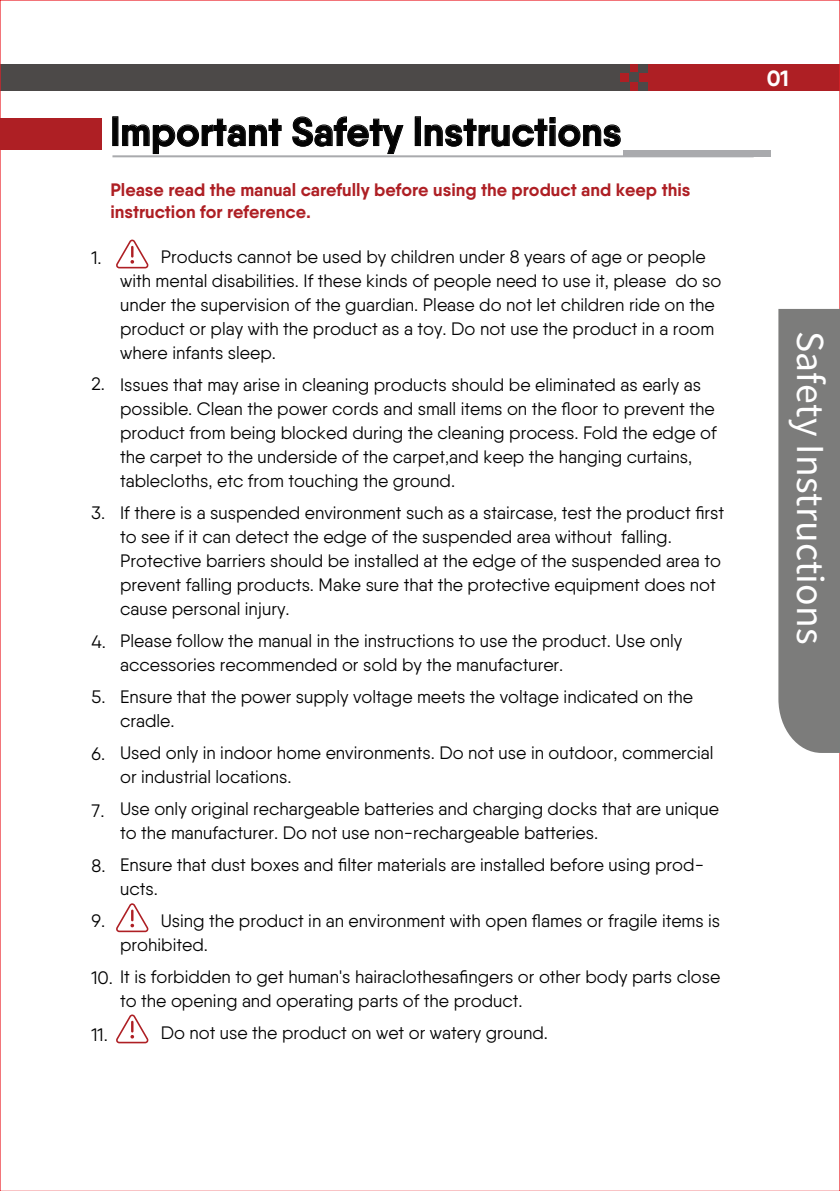
<style>
.page{position:relative;width:840px;height:1191px;background:#fff}
.page>*{position:absolute;margin:0;border:0;box-sizing:border-box;transform-origin:0 0}
.t1{font:700 40px "Qanelas";color:#030303}
.t2{font:35.6px "Source Han Sans CN";letter-spacing:.005em;color:#fff}
.t3{font:700 22px "Qanelas";color:#fff}
.t4{font:18px/24px "Qanelas";color:#030303}
.t5{font:700 18px/21.6px "Qanelas";color:#ae1f24}
</style>
<div class="page">
<div style="left:0;top:64px;width:624px;height:27px;background:#4c4948"></div>
<div style="left:620px;top:64px;width:219px;height:27px;background:#ae1f24"></div>
<div style="left:638px;top:82px;width:9px;height:9px;background:#4c4948"></div>
<div style="left:638px;top:64px;width:9px;height:9px;background:#4c4948"></div>
<div style="left:619px;top:64px;width:9px;height:9px;background:#4c4948"></div>
<div style="left:628px;top:73px;width:10px;height:9px;background:#4c4948"></div>
<div style="left:619px;top:82px;width:10px;height:9px;background:#4c4948"></div>
<div style="left:778px;top:309px;width:61px;height:444px;background:#7c7c7b"></div>
<svg style="left:116px;top:239px;width:32px;height:29px"></svg>
<svg style="left:116px;top:903px;width:32px;height:29px"></svg>
<svg style="left:116px;top:1014px;width:32px;height:29px"></svg>
<div style="left:112px;top:116px;width:6px;height:30px;border:1px solid #030303"></div>
<svg style="left:122px;top:118px;width:160px;height:37px"></svg>
<svg style="left:292px;top:116px;width:112px;height:39px"></svg>
<div style="left:414px;top:116px;width:7px;height:30px;border:1px solid #030303"></div>
<svg style="left:424px;top:117px;width:197px;height:30px"></svg>
<div style="left:0;top:119px;width:102px;height:31px;background:#ae1f24"></div>
<hr style="left:112px;top:155px;width:641px;height:2px;background:#a9aaad">
<div style="left:623px;top:150px;width:147px;height:6px;background:#a9aaad"></div>
<h1 class="t1" style="left:110px;top:106px;width:512px">lmportant Safety lnstructions</h1>
<p class="t5" style="left:110px;top:179px;width:581px">Please read the manual carefully before using the product and keep this instruction for reference.</p>
<p class="t4" style="left:120px;top:244px;width:602px;text-indent:40px">Products cannot be used by children under 8 years of age or people with mental disabilities. If these kinds of people need to use it, please do so under the supervision of the guardian. Please do not let children ride on the product or play with the product as a toy. Do not use the product in a room where infants sleep.</p>
<p class="t4" style="left:120px;top:372px;width:598px">Issues that may arise in cleaning products should be eliminated as early as possible. Clean the power cords and small items on the floor to prevent the product from being blocked during the cleaning process. Fold the edge of the carpet to the underside of the carpet,and keep the hanging curtains, tablecloths, etc from touching the ground.</p>
<p class="t4" style="left:120px;top:500px;width:605px">If there is a suspended environment such as a staircase, test the product first to see if it can detect the edge of the suspended area without falling.<br>Protective barriers should be installed at the edge of the suspended area to prevent falling products. Make sure that the protective equipment does not cause personal injury.</p>
<p class="t4" style="left:120px;top:628px;width:563px">Please follow the manual in the instructions to use the product. Use only accessories recommended or sold by the manufacturer.</p>
<p class="t4" style="left:120px;top:684px;width:574px">Ensure that the power supply voltage meets the voltage indicated on the cradle.</p>
<p class="t4" style="left:120px;top:740px;width:594px">Used only in indoor home environments. Do not use in outdoor, commercial or industrial locations.</p>
<p class="t4" style="left:120px;top:796px;width:600px">Use only original rechargeable batteries and charging docks that are unique to the manufacturer. Do not use non-rechargeable batteries.</p>
<p class="t4" style="left:120px;top:852px;width:585px">Ensure that dust boxes and filter materials are installed before using prod&shy;ucts.</p>
<p class="t4" style="left:120px;top:908px;width:601px;text-indent:40px">Using the product in an environment with open flames or fragile items is prohibited.</p>
<p class="t4" style="left:120px;top:964px;width:601px;text-indent:-29px">10. It is forbidden to get human's hairaclothesafingers or other body parts close to the opening and operating parts of the product.</p>
<p class="t4" style="left:161px;top:1020px;width:388px">Do not use the product on wet or watery ground.</p>
<p class="t4" style="left:91px;top:245px;width:12px">1.</p>
<p class="t4" style="left:91px;top:371px;width:15px">2.</p>
<p class="t4" style="left:91px;top:501px;width:15px">3.</p>
<p class="t4" style="left:91px;top:630px;width:16px">4.</p>
<p class="t4" style="left:91px;top:685px;width:16px">5.</p>
<p class="t4" style="left:91px;top:741px;width:15px">6.</p>
<p class="t4" style="left:91px;top:798px;width:14px">7.</p>
<p class="t4" style="left:91px;top:853px;width:16px">8.</p>
<p class="t4" style="left:91px;top:908px;width:15px">9.</p>
<p class="t4" style="left:91px;top:1022px;width:18px">11.</p>
<p class="t3" style="left:766px;top:65px;width:24px">01</p>
<h2 class="t2" style="left:830px;top:331px;width:315px;rotate:90deg">Safety Instructions</h2>
</div>
